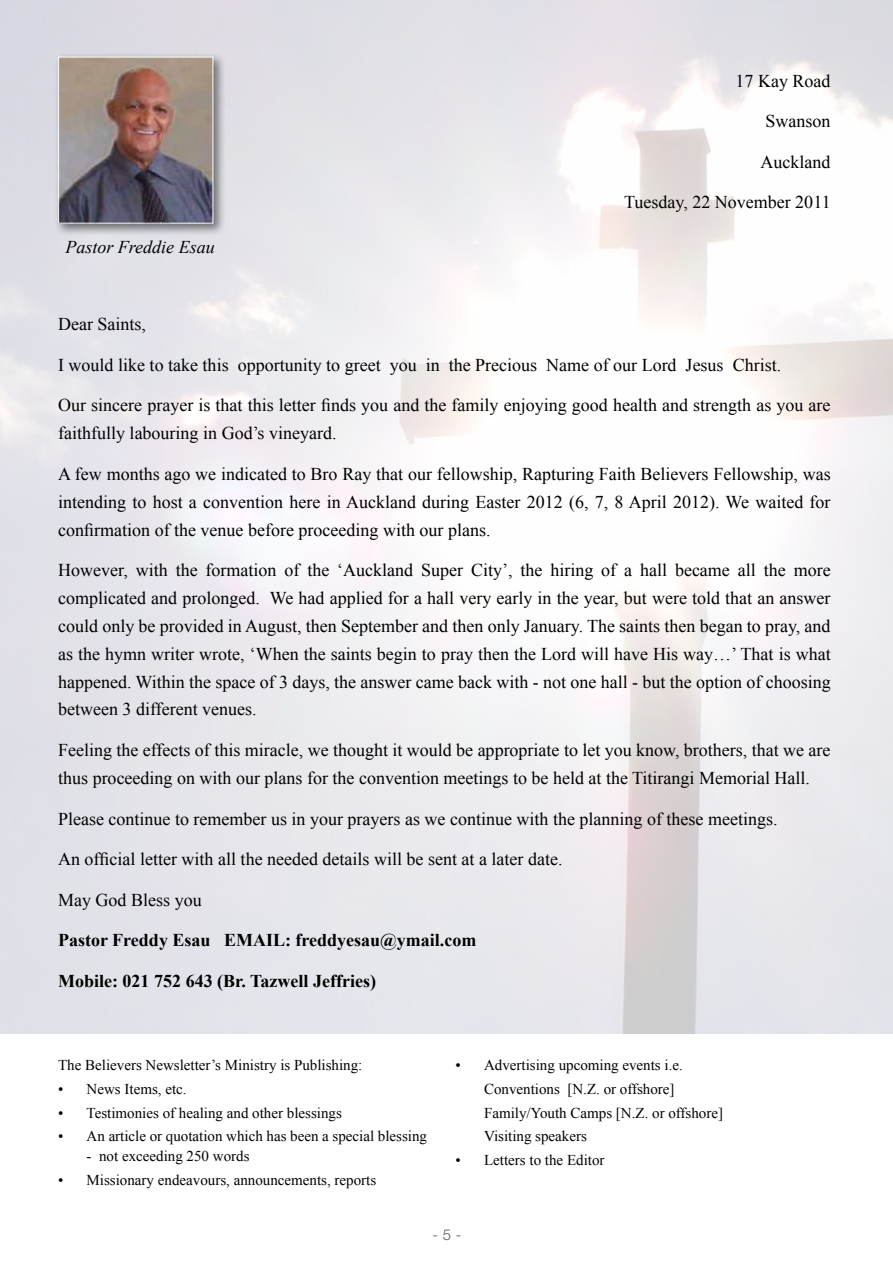
<style>
.page{position:relative;width:893px;height:1263px;background:#fff}
.page>*{position:absolute;margin:0;border:0;box-sizing:border-box;transform-origin:0 0}
.t1{font:18px/27.9px "Times New Roman";color:#000}
.t2{font:700 18px "Times New Roman";color:#000}
.t3{font:italic 18px "Times New Roman";color:#000}
.t4{font:15px/23.7px "Times New Roman";color:#000}
.t5{font:300 15px "Helvetica Neue LT Pro";color:#58595b}
</style>
<div class="page">
<div style="left:54px;top:53px;width:172px;height:183px;background:#000;opacity:.5"></div>
<img style="left:60px;top:59px;width:151px;height:163px">
<div style="left:58px;top:57px;width:155px;height:167px;border:1px solid #fff"></div>
<p class="t3" style="left:65px;top:235px;width:151px">Pastor Freddie Esau</p>
<p class="t1" style="left:736px;top:66px;width:96px">17 Kay Road</p>
<p class="t1" style="left:766px;top:107px;width:66px">Swanson</p>
<p class="t1" style="left:761px;top:147px;width:71px">Auckland</p>
<p class="t1" style="left:624px;top:188px;width:208px">Tuesday, 22 November 2011</p>
<p class="t1" style="left:58px;top:310px;width:89px">Dear Saints,</p>
<p class="t1" style="left:58px;top:351px;width:724px">I would like to take this opportunity to greet you in the Precious Name of our Lord Jesus Christ.</p>
<p class="t1" style="left:58px;top:391px;width:774px">Our sincere prayer is that this letter finds you and the family enjoying good health and strength as you are faithfully labouring in God’s vineyard.</p>
<p class="t1" style="left:58px;top:460px;width:774px;text-align:justify">A few months ago we indicated to Bro Ray that our fellowship, Rapturing Faith Believers Fellowship, was intending to host a convention here in Auckland during Easter 2012 (6, 7, 8 April 2012). We waited for confirmation of the venue before proceeding with our plans.</p>
<p class="t1" style="left:58px;top:556px;width:774px;text-align:justify">However, with the formation of the ‘Auckland Super City’, the hiring of a hall became all the more complicated and prolonged. We had applied for a hall very early in the year, but were told that an answer could only be provided in August, then September and then only January. The saints then began to pray, and as the hymn writer wrote, ‘When the saints begin to pray then the Lord will have His way…’ That is what happened. Within the space of 3 days, the answer came back with - not one hall - but the option of choosing between 3 different venues.</p>
<p class="t1" style="left:58px;top:736px;width:774px">Feeling the effects of this miracle, we thought it would be appropriate to let you know, brothers, that we are thus proceeding on with our plans for the convention meetings to be held at the Titirangi Memorial Hall.</p>
<p class="t1" style="left:58px;top:804px;width:721px">Please continue to remember us in your prayers as we continue with the planning of these meetings.</p>
<p class="t1" style="left:58px;top:845px;width:506px">An official letter with all the needed details will be sent at a later date.</p>
<p class="t1" style="left:58px;top:885px;width:145px">May God Bless you</p>
<p class="t2" style="left:58px;top:928px;width:420px">Pastor Freddy Esau EMAIL: freddyesau@ymail.com</p>
<p class="t2" style="left:58px;top:968px;width:319px">Mobile: 021 752 643 (Br. Tazwell Jeffries)</p>
<p class="t4" style="left:58px;top:1053px;width:306px">The Believers Newsletter’s Ministry is Publishing:</p>
<p class="t4" style="left:58px;top:1077px;width:130px">• News Items, etc.</p>
<p class="t4" style="left:58px;top:1100px;width:285px">• Testimonies of healing and other blessings</p>
<p class="t4" style="left:58px;top:1124px;width:370px">• An article or quotation which has been a special blessing</p>
<p class="t4" style="left:87px;top:1144px;width:164px">- not exceeding 250 words</p>
<p class="t4" style="left:58px;top:1167px;width:320px">• Missionary endeavours, announcements, reports</p>
<p class="t4" style="left:484px;top:1053px;width:241px;text-indent:-28px">• Advertising upcoming events i.e.<br>Conventions [N.Z. or offshore]<br>Family/Youth Camps [N.Z. or offshore]<br>Visiting speakers</p>
<p class="t4" style="left:456px;top:1148px;width:150px">• Letters to the Editor</p>
<p class="t5" style="left:432px;top:1226px;width:30px">- 5 -</p>
</div>
